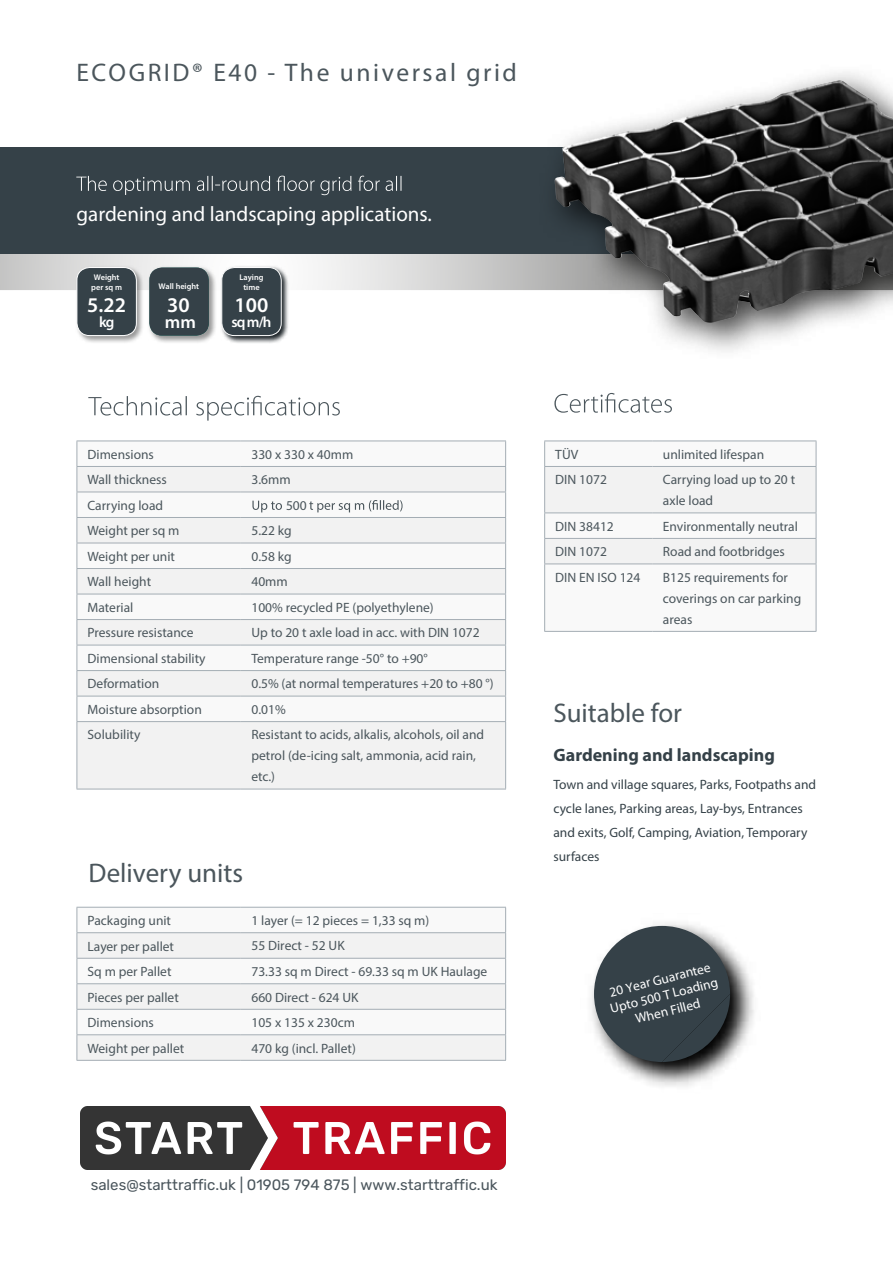
<style>
.page{position:relative;width:893px;height:1263px;background:#fff}
.page>*{position:absolute;margin:0;border:0;box-sizing:border-box;transform-origin:0 0}
.t1{font:300 27px "Myriad Pro";color:#4b565c}
.t2{font:300 25.5px "Myriad Pro";letter-spacing:.1em;color:#4b565c}
.t3{font:300 21px "Myriad Pro";color:#fff}
.t4{font:600 21px "Myriad Pro";color:#fff}
.t5{font:700 18px "Myriad Pro";color:#354148}
.t6{font:600 17.85px "Myriad Pro";color:#fff}
.t7{font:15px "Rubik";color:#4a555c}
.t8{font:600 15px "Myriad Pro";color:#fff}
.t9{font:13.5px/21px "Myriad Pro";color:#4b565c}
.t10{font:13.5px/24px "Myriad Pro";color:#354148}
.t11{font:13.5px/16.2px "Myriad Pro";color:#fff;text-align:center}
.t12{font:600 8.25px/9.8px "Myriad Pro";color:#fff;text-align:center}
</style>
<div class="page">
<svg style="left:0;top:254px;width:538px;height:36px"></svg>
<div style="left:0;top:147px;width:893px;height:107px;background:#354148"></div>
<svg style="left:538px;top:72px;width:355px;height:280px"></svg>
<img style="left:749px;top:80px;width:88px;height:23px">
<svg style="left:76px;top:176px;width:325px;height:19px"></svg>
<svg style="left:88px;top:396px;width:252px;height:25px"></svg>
<svg style="left:554px;top:393px;width:118px;height:20px"></svg>
<svg style="left:147px;top:265px;width:70px;height:78px"></svg>
<svg style="left:149px;top:267px;width:60px;height:69px"></svg>
<div style="left:149px;top:267px;width:60px;height:69px;background:#354148;border-radius:13px"></div>
<svg style="left:75px;top:265px;width:70px;height:78px"></svg>
<div style="left:77px;top:267px;width:59px;height:69px;background:#354148"></div>
<div style="left:77px;top:267px;width:60px;height:69px;border:1px solid #fff;border-radius:13px"></div>
<svg style="left:220px;top:265px;width:69px;height:78px"></svg>
<div style="left:222px;top:267px;width:59px;height:69px;background:#354148"></div>
<div style="left:221px;top:267px;width:61px;height:69px;border:1px solid #fff;border-radius:13px"></div>
<div style="left:78px;top:467px;width:427px;height:322px;background:#f2f2f2"></div>
<hr style="left:77px;top:441px;width:164px;height:1px;background:#a4adb4">
<hr style="left:241px;top:441px;width:265px;height:1px;background:#a4adb4">
<hr style="left:77px;top:466px;width:164px;height:1px;background:#a4adb4">
<hr style="left:241px;top:466px;width:265px;height:1px;background:#a4adb4">
<hr style="left:77px;top:492px;width:164px;height:1px;background:#a4adb4">
<hr style="left:241px;top:492px;width:265px;height:1px;background:#a4adb4">
<hr style="left:77px;top:517px;width:164px;height:1px;background:#a4adb4">
<hr style="left:241px;top:517px;width:265px;height:1px;background:#a4adb4">
<hr style="left:77px;top:543px;width:164px;height:1px;background:#a4adb4">
<hr style="left:241px;top:543px;width:265px;height:1px;background:#a4adb4">
<hr style="left:77px;top:568px;width:164px;height:1px;background:#a4adb4">
<hr style="left:241px;top:568px;width:265px;height:1px;background:#a4adb4">
<hr style="left:77px;top:594px;width:164px;height:1px;background:#a4adb4">
<hr style="left:241px;top:594px;width:265px;height:1px;background:#a4adb4">
<hr style="left:77px;top:619px;width:164px;height:1px;background:#a4adb4">
<hr style="left:241px;top:619px;width:265px;height:1px;background:#a4adb4">
<hr style="left:77px;top:645px;width:164px;height:1px;background:#a4adb4">
<hr style="left:241px;top:645px;width:265px;height:1px;background:#a4adb4">
<hr style="left:77px;top:670px;width:164px;height:1px;background:#a4adb4">
<hr style="left:241px;top:670px;width:265px;height:1px;background:#a4adb4">
<hr style="left:77px;top:696px;width:164px;height:1px;background:#a4adb4">
<svg style="left:77px;top:441px;width:1px;height:280px"></svg>
<hr style="left:241px;top:696px;width:265px;height:1px;background:#a4adb4">
<svg style="left:505px;top:441px;width:1px;height:280px"></svg>
<hr style="left:77px;top:721px;width:164px;height:1px;background:#a4adb4">
<hr style="left:77px;top:722px;width:1px;height:67px;background:#a4adb4">
<hr style="left:241px;top:721px;width:265px;height:1px;background:#a4adb4">
<hr style="left:505px;top:722px;width:1px;height:67px;background:#a4adb4">
<hr style="left:77px;top:789px;width:164px;height:1px;background:#a4adb4">
<hr style="left:241px;top:789px;width:265px;height:1px;background:#a4adb4">
<svg style="left:252px;top:500px;width:151px;height:12px"></svg>
<div style="left:78px;top:933px;width:427px;height:127px;background:#f2f2f2"></div>
<hr style="left:77px;top:907px;width:164px;height:1px;background:#a4adb4">
<hr style="left:241px;top:907px;width:265px;height:1px;background:#a4adb4">
<hr style="left:77px;top:932px;width:164px;height:1px;background:#a4adb4">
<hr style="left:241px;top:932px;width:265px;height:1px;background:#a4adb4">
<hr style="left:77px;top:958px;width:164px;height:1px;background:#a4adb4">
<hr style="left:241px;top:958px;width:265px;height:1px;background:#a4adb4">
<hr style="left:77px;top:983px;width:164px;height:1px;background:#a4adb4">
<hr style="left:241px;top:983px;width:265px;height:1px;background:#a4adb4">
<hr style="left:77px;top:1009px;width:164px;height:1px;background:#a4adb4">
<hr style="left:241px;top:1009px;width:265px;height:1px;background:#a4adb4">
<hr style="left:77px;top:1034px;width:164px;height:1px;background:#a4adb4">
<svg style="left:77px;top:907px;width:1px;height:153px"></svg>
<hr style="left:241px;top:1034px;width:265px;height:1px;background:#a4adb4">
<svg style="left:505px;top:907px;width:1px;height:153px"></svg>
<hr style="left:77px;top:1060px;width:164px;height:1px;background:#a4adb4">
<hr style="left:241px;top:1060px;width:265px;height:1px;background:#a4adb4">
<svg style="left:545px;top:564px;width:271px;height:67px"></svg>
<div style="left:544px;top:441px;width:273px;height:123px;background:#f2f2f2"></div>
<hr style="left:544px;top:563px;width:108px;height:1px;background:#a4adb4">
<hr style="left:544px;top:564px;width:1px;height:67px;background:#a4adb4">
<hr style="left:652px;top:563px;width:164px;height:1px;background:#a4adb4">
<hr style="left:816px;top:564px;width:1px;height:67px;background:#a4adb4">
<hr style="left:544px;top:631px;width:108px;height:1px;background:#a4adb4">
<hr style="left:652px;top:631px;width:164px;height:1px;background:#a4adb4">
<img style="left:591px;top:923px;width:163px;height:163px">
<svg style="left:594px;top:926px;width:136px;height:136px;background:#515b60"></svg>
<img style="left:80px;top:1106px;width:425px;height:63px">
<h2 class="t2" style="left:77px;top:57px;width:442px">ECOGRID® E40 - The universal grid</h2>
<h3 class="t3" style="left:77px;top:201px;width:357px">gardening and landscaping applications.</h3>
<p class="t12" style="left:91px;top:272px;width:32px">Weight per sq m</p>
<h3 class="t4" style="left:87px;top:291px;width:40px">5.22</h3>
<p class="t8" style="left:99px;top:312px;width:17px">kg</p>
<p class="t12" style="left:159px;top:281px;width:42px">Wall height</p>
<p class="t12" style="left:240px;top:272px;width:25px">Laying time</p>
<h3 class="t4" style="left:235px;top:291px;width:35px">100</h3>
<p class="t8" style="left:232px;top:312px;width:42px">sq m/h</p>
<h3 class="t4" style="left:167px;top:291px;width:24px">30</h3>
<h3 class="t6" style="left:165px;top:310px;width:33px">mm</h3>
<p class="t9" style="left:88px;top:443px;width:68px">Dimensions</p>
<p class="t9" style="left:251px;top:443px;width:103px">330 x 330 x 40mm</p>
<p class="t9" style="left:88px;top:469px;width:81px">Wall thickness</p>
<p class="t9" style="left:251px;top:469px;width:41px">3.6mm</p>
<p class="t9" style="left:88px;top:494px;width:77px">Carrying load</p>
<p class="t9" style="left:286px;top:495px;width:22px">500</p>
<p class="t9" style="left:88px;top:520px;width:94px">Weight per sq m</p>
<p class="t9" style="left:251px;top:520px;width:42px">5.22 kg</p>
<p class="t9" style="left:88px;top:545px;width:89px">Weight per unit</p>
<p class="t9" style="left:251px;top:545px;width:42px">0.58 kg</p>
<p class="t9" style="left:88px;top:571px;width:65px">Wall height</p>
<p class="t9" style="left:251px;top:571px;width:38px">40mm</p>
<p class="t9" style="left:88px;top:597px;width:47px">Material</p>
<p class="t9" style="left:251px;top:597px;width:184px">100% recycled PE (polyethylene)</p>
<p class="t9" style="left:88px;top:622px;width:108px">Pressure resistance</p>
<p class="t9" style="left:251px;top:622px;width:230px">Up to 20 t axle load in acc. with DIN 1072</p>
<p class="t9" style="left:88px;top:648px;width:120px">Dimensional stability</p>
<p class="t9" style="left:251px;top:648px;width:178px">Temperature range -50° to +90°</p>
<p class="t9" style="left:88px;top:673px;width:73px">Deformation</p>
<p class="t9" style="left:251px;top:673px;width:244px">0.5% (at normal temperatures +20 to +80 °)</p>
<p class="t9" style="left:88px;top:699px;width:116px">Moisture absorption</p>
<p class="t9" style="left:251px;top:699px;width:36px">0.01%</p>
<p class="t9" style="left:88px;top:724px;width:54px">Solubility</p>
<p class="t9" style="left:251px;top:724px;width:234px">Resistant to acids, alkalis, alcohols, oil and petrol (de-icing salt, ammonia, acid rain, etc.)</p>
<h1 class="t1" style="left:89px;top:856px;width:156px">Delivery units</h1>
<p class="t9" style="left:88px;top:910px;width:85px">Packaging unit</p>
<p class="t9" style="left:251px;top:910px;width:179px">1 layer (= 12 pieces = 1,33 sq m)</p>
<p class="t9" style="left:88px;top:935px;width:88px">Layer per pallet</p>
<p class="t9" style="left:251px;top:935px;width:95px">55 Direct - 52 UK</p>
<p class="t9" style="left:88px;top:961px;width:85px">Sq m per Pallet</p>
<p class="t9" style="left:251px;top:961px;width:237px">73.33 sq m Direct - 69.33 sq m UK Haulage</p>
<p class="t9" style="left:88px;top:986px;width:93px">Pieces per pallet</p>
<p class="t9" style="left:251px;top:986px;width:109px">660 Direct - 624 UK</p>
<p class="t9" style="left:88px;top:1012px;width:68px">Dimensions</p>
<p class="t9" style="left:251px;top:1012px;width:105px">105 x 135 x 230cm</p>
<p class="t9" style="left:88px;top:1037px;width:98px">Weight per pallet</p>
<p class="t9" style="left:251px;top:1037px;width:106px">470 kg (incl. Pallet)</p>
<p class="t9" style="left:555px;top:443px;width:24px">TÜV</p>
<p class="t9" style="left:663px;top:443px;width:103px">unlimited lifespan</p>
<p class="t9" style="left:555px;top:469px;width:53px">DIN 1072</p>
<p class="t9" style="left:663px;top:469px;width:134px">Carrying load up to 20 t axle load</p>
<p class="t9" style="left:555px;top:515px;width:60px">DIN 38412</p>
<p class="t9" style="left:663px;top:515px;width:137px">Environmentally neutral</p>
<p class="t9" style="left:555px;top:541px;width:53px">DIN 1072</p>
<p class="t9" style="left:663px;top:541px;width:123px">Road and footbridges</p>
<p class="t9" style="left:555px;top:566px;width:87px">DIN EN ISO 124</p>
<p class="t9" style="left:663px;top:566px;width:140px">B125 requirements for coverings on car parking areas</p>
<h1 class="t1" style="left:553px;top:696px;width:130px">Suitable for</h1>
<h3 class="t5" style="left:553px;top:743px;width:223px">Gardening and landscaping</h3>
<p class="t10" style="left:553px;top:772px;width:264px">Town and village squares, Parks, Footpaths and cycle lanes, Parking areas, Lay-bys, Entrances and exits, Golf, Camping, Aviation, Temporary surfaces</p>
<p class="t11" style="left:604px;top:985px;width:112px;rotate:-14deg">20 Year Guarantee<br>Upto 500 T Loading<br>When Filled</p>
<p class="t7" style="left:91px;top:1176px;width:408px">sales@starttraffic.uk | 01905 794 875 | www.starttraffic.uk</p>
</div>
